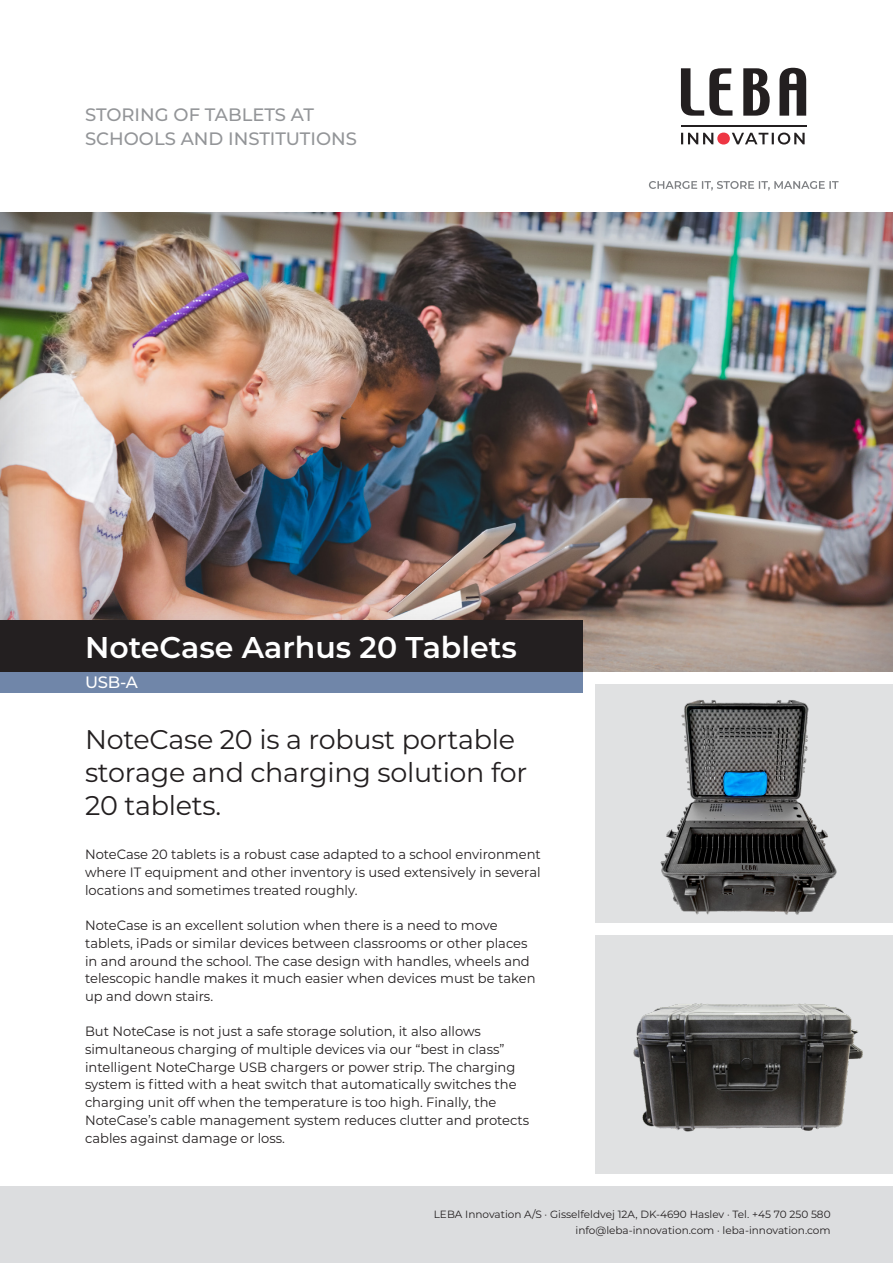
<style>
.page{position:relative;width:893px;height:1263px;background:#fff}
.page>*{position:absolute;margin:0;border:0;box-sizing:border-box;transform-origin:0 0}
.t1{font:600 30px "Montserrat";color:#fff}
.t2{font:27px/33px "Montserrat";letter-spacing:-.01em;color:#231f20}
.t3{font:500 18px/24px "Montserrat";color:#939598}
.t4{font:500 16.5px "Montserrat";color:#fff}
.t5{font:13.5px/17.7px "Montserrat";color:#231f20}
.t6{font:10.5px "Montserrat";color:#231f20}
</style>
<div class="page">
<div style="left:0;top:212px;width:893px;height:461px;background:#231f20;opacity:.44"></div>
<div style="left:0;top:1186px;width:893px;height:77px;background:#dcdddf"></div>
<svg style="left:649px;top:181px;width:189px;height:9px"></svg>
<svg style="left:732px;top:133px;width:73px;height:12px"></svg>
<div style="left:717px;top:133px;width:13px;height:12px;background:#ee3643;border-radius:50%"></div>
<svg style="left:681px;top:133px;width:32px;height:11px"></svg>
<svg style="left:681px;top:68px;width:51px;height:48px"></svg>
<svg style="left:743px;top:68px;width:27px;height:48px"></svg>
<svg style="left:779px;top:68px;width:27px;height:48px"></svg>
<hr style="left:681px;top:126px;width:125px;height:1px;background:#231f20">
<div style="left:0;top:668px;width:583px;height:25px;background:#7086a9"></div>
<div style="left:0;top:621px;width:583px;height:51px;background:#231f20"></div>
<div style="left:595px;top:935px;width:298px;height:239px;background:#e0e1e2"></div>
<img style="left:633px;top:1003px;width:230px;height:129px">
<div style="left:595px;top:685px;width:298px;height:238px;background:#e0e1e2"></div>
<img style="left:660px;top:700px;width:177px;height:215px">
<p class="t3" style="left:85px;top:102px;width:273px">STORING OF TABLETS AT<br>SCHOOLS AND INSTITUTIONS</p>
<p class="t1" style="left:85px;top:626px;width:433px">NoteCase Aarhus 20 Tablets</p>
<p class="t4" style="left:85px;top:671px;width:54px">USB-A</p>
<p class="t2" style="left:85px;top:722px;width:444px">NoteCase 20 is a robust portable storage and charging solution for<br>20 tablets.</p>
<p class="t5" style="left:85px;top:845px;width:457px;text-align:justify">NoteCase 20 tablets is a robust case adapted to a school environment where IT equipment and other inventory is used extensively in several locations and sometimes treated roughly.</p>
<p class="t5" style="left:85px;top:916px;width:452px">NoteCase is an excellent solution when there is a need to move tablets, iPads or similar devices between classrooms or other places in and around the school. The case design with handles, wheels and telescopic handle makes it much easier when devices must be taken up and down stairs.</p>
<p class="t5" style="left:85px;top:1022px;width:446px">But NoteCase is not just a safe storage solution, it also allows simultaneous charging of multiple devices via our “best in class” intelligent NoteCharge USB chargers or power strip. The charging system is fitted with a heat switch that automatically switches the charging unit off when the temperature is too high. Finally, the NoteCase’s cable management system reduces clutter and protects cables against damage or loss.</p>
<p class="t6" style="left:434px;top:1207px;width:398px">LEBA Innovation A/S · Gisselfeldvej 12A, DK-4690 Haslev · Tel. +45 70 250 580</p>
<p class="t6" style="left:575px;top:1223px;width:257px">info@leba-innovation.com · leba-innovation.com</p>
</div>
